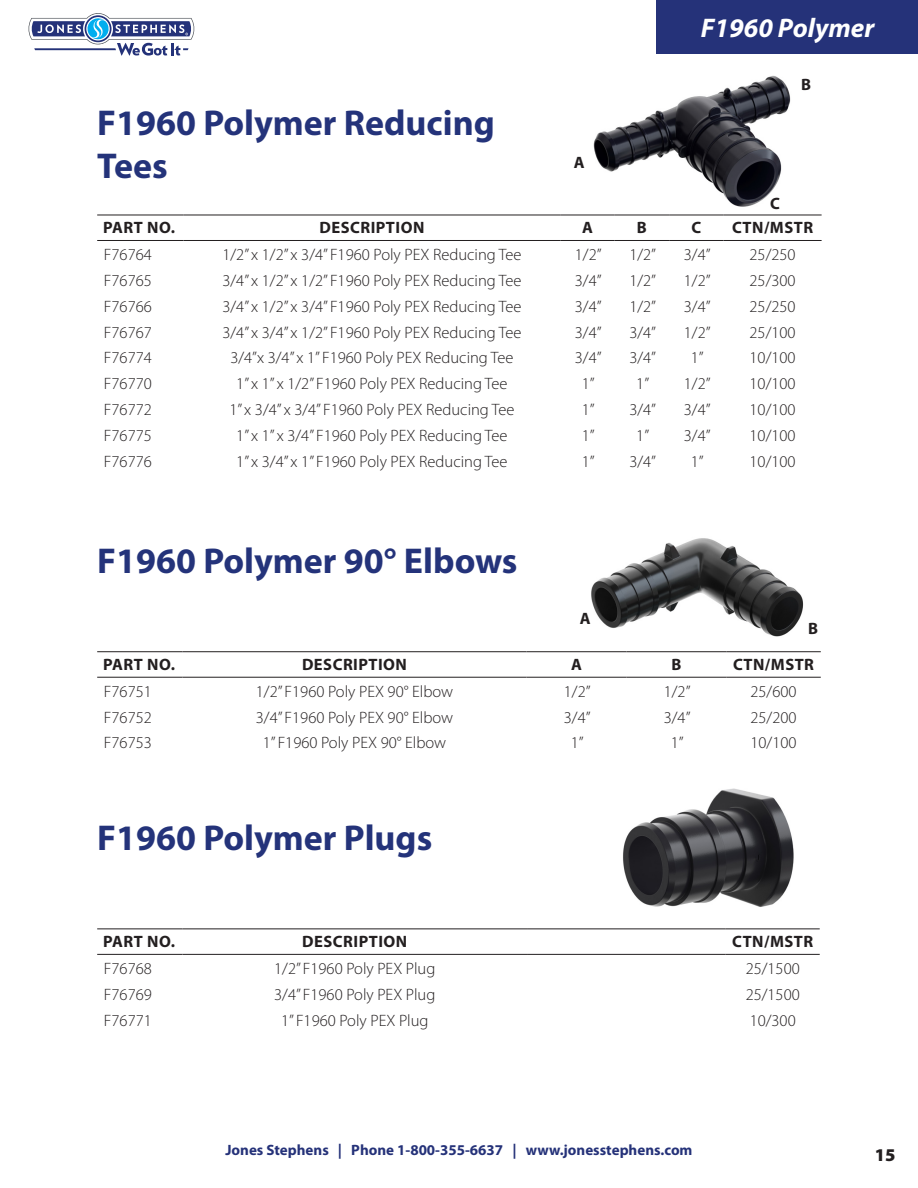
<style>
.page{position:relative;width:918px;height:1188px;background:#fff}
.page>*{position:absolute;margin:0;border:0;box-sizing:border-box;transform-origin:0 0}
.Part_Name{font:700 36px/43.2px "Myriad Pro";color:#24337a}
.t1{font:italic 700 27px "Myriad Pro";color:#fff}
.t2{font:900 18px "Myriad Pro";color:#231f20}
.t3{font:300 16.5px "Myriad Pro";color:#231f20}
.t4{font:700 16.5px "Myriad Pro";letter-spacing:.03em;color:#231f20}
.t5{font:700 15px "Myriad Pro";color:#253279}
</style>
<div class="page">
<div style="left:657px;top:0;width:261px;height:54px;background:#253279"></div>
<svg style="left:28px;top:13px;width:167px;height:43px"></svg>
<img style="left:591px;top:538px;width:213px;height:99px">
<img style="left:593px;top:76px;width:198px;height:131px">
<hr style="left:97px;top:215px;width:87px;height:1px;background:#231f20">
<hr style="left:184px;top:215px;width:376px;height:1px;background:#231f20">
<hr style="left:560px;top:215px;width:55px;height:1px;background:#231f20">
<hr style="left:615px;top:215px;width:54px;height:1px;background:#231f20">
<hr style="left:669px;top:215px;width:55px;height:1px;background:#231f20">
<hr style="left:724px;top:215px;width:98px;height:1px;background:#231f20">
<hr style="left:97px;top:240px;width:87px;height:1px;background:#231f20">
<hr style="left:184px;top:240px;width:376px;height:1px;background:#231f20">
<hr style="left:560px;top:240px;width:55px;height:1px;background:#231f20">
<hr style="left:615px;top:240px;width:54px;height:1px;background:#231f20">
<hr style="left:669px;top:240px;width:55px;height:1px;background:#231f20">
<hr style="left:724px;top:240px;width:98px;height:1px;background:#231f20">
<hr style="left:97px;top:651px;width:86px;height:1px;background:#231f20">
<hr style="left:183px;top:651px;width:344px;height:1px;background:#231f20">
<hr style="left:526px;top:651px;width:100px;height:1px;background:#231f20">
<hr style="left:626px;top:651px;width:100px;height:1px;background:#231f20">
<hr style="left:726px;top:651px;width:95px;height:1px;background:#231f20">
<hr style="left:97px;top:677px;width:86px;height:1px;background:#231f20">
<hr style="left:183px;top:677px;width:344px;height:1px;background:#231f20">
<hr style="left:526px;top:677px;width:100px;height:1px;background:#231f20">
<hr style="left:626px;top:677px;width:100px;height:1px;background:#231f20">
<hr style="left:726px;top:677px;width:95px;height:1px;background:#231f20">
<img style="left:623px;top:788px;width:171px;height:119px">
<hr style="left:97px;top:929px;width:86px;height:1px;background:#231f20">
<hr style="left:183px;top:929px;width:344px;height:1px;background:#231f20">
<hr style="left:527px;top:929px;width:199px;height:1px;background:#231f20">
<hr style="left:726px;top:929px;width:94px;height:1px;background:#231f20">
<hr style="left:97px;top:954px;width:86px;height:1px;background:#231f20">
<hr style="left:183px;top:954px;width:344px;height:1px;background:#231f20">
<hr style="left:527px;top:954px;width:199px;height:1px;background:#231f20">
<hr style="left:726px;top:954px;width:94px;height:1px;background:#231f20">
<p class="t1" style="left:701px;top:10px;width:175px">F1960 Polymer</p>
<p class="Part_Name" style="left:97px;top:100px;width:399px">F1960 Polymer Reducing<br>Tees</p>
<p class="t4" style="left:574px;top:151px;width:12px">A</p>
<p class="t4" style="left:801px;top:74px;width:11px">B</p>
<p class="t4" style="left:770px;top:193px;width:11px">C</p>
<p class="t4" style="left:103px;top:217px;width:73px">PART NO.</p>
<p class="t4" style="left:319px;top:217px;width:107px">DESCRIPTION</p>
<p class="t4" style="left:582px;top:217px;width:12px">A</p>
<p class="t4" style="left:637px;top:217px;width:11px">B</p>
<p class="t4" style="left:691px;top:217px;width:11px">C</p>
<p class="t4" style="left:732px;top:217px;width:83px">CTN/MSTR</p>
<p class="t3" style="left:104px;top:245px;width:49px">F76764</p>
<p class="t3" style="left:222px;top:245px;width:300px">1/2” x 1/2” x 3/4” F1960 Poly PEX Reducing Tee</p>
<p class="t3" style="left:575px;top:245px;width:28px">1/2”</p>
<p class="t3" style="left:629px;top:245px;width:28px">1/2”</p>
<p class="t3" style="left:684px;top:245px;width:28px">3/4”</p>
<p class="t3" style="left:750px;top:245px;width:48px">25/250</p>
<p class="t3" style="left:104px;top:271px;width:49px">F76765</p>
<p class="t3" style="left:222px;top:271px;width:300px">3/4” x 1/2” x 1/2” F1960 Poly PEX Reducing Tee</p>
<p class="t3" style="left:575px;top:271px;width:28px">3/4”</p>
<p class="t3" style="left:629px;top:271px;width:28px">1/2”</p>
<p class="t3" style="left:684px;top:271px;width:28px">1/2”</p>
<p class="t3" style="left:750px;top:271px;width:48px">25/300</p>
<p class="t3" style="left:104px;top:297px;width:49px">F76766</p>
<p class="t3" style="left:222px;top:297px;width:300px">3/4” x 1/2” x 3/4” F1960 Poly PEX Reducing Tee</p>
<p class="t3" style="left:575px;top:297px;width:28px">3/4”</p>
<p class="t3" style="left:629px;top:297px;width:28px">1/2”</p>
<p class="t3" style="left:684px;top:297px;width:28px">3/4”</p>
<p class="t3" style="left:750px;top:297px;width:48px">25/250</p>
<p class="t3" style="left:104px;top:323px;width:49px">F76767</p>
<p class="t3" style="left:222px;top:323px;width:300px">3/4” x 3/4” x 1/2” F1960 Poly PEX Reducing Tee</p>
<p class="t3" style="left:575px;top:323px;width:28px">3/4”</p>
<p class="t3" style="left:629px;top:323px;width:28px">3/4”</p>
<p class="t3" style="left:684px;top:323px;width:28px">1/2”</p>
<p class="t3" style="left:750px;top:323px;width:48px">25/100</p>
<p class="t3" style="left:104px;top:349px;width:49px">F76774</p>
<p class="t3" style="left:230px;top:349px;width:285px">3/4”x 3/4” x 1” F1960 Poly PEX Reducing Tee</p>
<p class="t3" style="left:575px;top:349px;width:28px">3/4”</p>
<p class="t3" style="left:629px;top:349px;width:28px">3/4”</p>
<p class="t3" style="left:691px;top:349px;width:14px">1”</p>
<p class="t3" style="left:750px;top:349px;width:48px">10/100</p>
<p class="t3" style="left:104px;top:375px;width:49px">F76770</p>
<p class="t3" style="left:236px;top:375px;width:273px">1” x 1” x 1/2” F1960 Poly PEX Reducing Tee</p>
<p class="t3" style="left:582px;top:375px;width:14px">1”</p>
<p class="t3" style="left:636px;top:375px;width:14px">1”</p>
<p class="t3" style="left:684px;top:375px;width:28px">1/2”</p>
<p class="t3" style="left:750px;top:375px;width:48px">10/100</p>
<p class="t3" style="left:104px;top:401px;width:49px">F76772</p>
<p class="t3" style="left:229px;top:401px;width:287px">1” x 3/4” x 3/4” F1960 Poly PEX Reducing Tee</p>
<p class="t3" style="left:582px;top:401px;width:14px">1”</p>
<p class="t3" style="left:629px;top:401px;width:28px">3/4”</p>
<p class="t3" style="left:684px;top:401px;width:28px">3/4”</p>
<p class="t3" style="left:750px;top:401px;width:48px">10/100</p>
<p class="t3" style="left:104px;top:427px;width:49px">F76775</p>
<p class="t3" style="left:236px;top:427px;width:273px">1” x 1” x 3/4” F1960 Poly PEX Reducing Tee</p>
<p class="t3" style="left:582px;top:427px;width:14px">1”</p>
<p class="t3" style="left:636px;top:427px;width:14px">1”</p>
<p class="t3" style="left:684px;top:427px;width:28px">3/4”</p>
<p class="t3" style="left:750px;top:427px;width:48px">10/100</p>
<p class="t3" style="left:104px;top:452px;width:49px">F76776</p>
<p class="t3" style="left:236px;top:452px;width:273px">1” x 3/4” x 1” F1960 Poly PEX Reducing Tee</p>
<p class="t3" style="left:582px;top:452px;width:14px">1”</p>
<p class="t3" style="left:629px;top:452px;width:28px">3/4”</p>
<p class="t3" style="left:691px;top:452px;width:14px">1”</p>
<p class="t3" style="left:750px;top:452px;width:48px">10/100</p>
<p class="Part_Name" style="left:97px;top:538px;width:422px">F1960 Polymer 90° Elbows</p>
<p class="t4" style="left:580px;top:608px;width:12px">A</p>
<p class="t4" style="left:808px;top:617px;width:11px">B</p>
<p class="t4" style="left:103px;top:654px;width:73px">PART NO.</p>
<p class="t4" style="left:302px;top:654px;width:107px">DESCRIPTION</p>
<p class="t4" style="left:571px;top:654px;width:12px">A</p>
<p class="t4" style="left:671px;top:654px;width:11px">B</p>
<p class="t4" style="left:733px;top:654px;width:83px">CTN/MSTR</p>
<p class="t3" style="left:104px;top:682px;width:49px">F76751</p>
<p class="t3" style="left:256px;top:682px;width:199px">1/2” F1960 Poly PEX 90° Elbow</p>
<p class="t3" style="left:564px;top:682px;width:28px">1/2”</p>
<p class="t3" style="left:664px;top:682px;width:28px">1/2”</p>
<p class="t3" style="left:751px;top:682px;width:48px">25/600</p>
<p class="t3" style="left:104px;top:708px;width:49px">F76752</p>
<p class="t3" style="left:256px;top:708px;width:199px">3/4” F1960 Poly PEX 90° Elbow</p>
<p class="t3" style="left:564px;top:708px;width:28px">3/4”</p>
<p class="t3" style="left:664px;top:708px;width:28px">3/4”</p>
<p class="t3" style="left:751px;top:708px;width:48px">25/200</p>
<p class="t3" style="left:104px;top:734px;width:49px">F76753</p>
<p class="t3" style="left:263px;top:734px;width:185px">1” F1960 Poly PEX 90° Elbow</p>
<p class="t3" style="left:571px;top:734px;width:14px">1”</p>
<p class="t3" style="left:671px;top:734px;width:14px">1”</p>
<p class="t3" style="left:751px;top:734px;width:48px">10/100</p>
<p class="Part_Name" style="left:97px;top:815px;width:337px">F1960 Polymer Plugs</p>
<p class="t4" style="left:103px;top:931px;width:73px">PART NO.</p>
<p class="t4" style="left:302px;top:931px;width:107px">DESCRIPTION</p>
<p class="t4" style="left:732px;top:931px;width:83px">CTN/MSTR</p>
<p class="t3" style="left:104px;top:959px;width:49px">F76768</p>
<p class="t3" style="left:274px;top:959px;width:163px">1/2” F1960 Poly PEX Plug</p>
<p class="t3" style="left:746px;top:959px;width:56px">25/1500</p>
<p class="t3" style="left:104px;top:985px;width:49px">F76769</p>
<p class="t3" style="left:274px;top:985px;width:163px">3/4” F1960 Poly PEX Plug</p>
<p class="t3" style="left:746px;top:985px;width:56px">25/1500</p>
<p class="t3" style="left:104px;top:1011px;width:49px">F76771</p>
<p class="t3" style="left:281px;top:1011px;width:149px">1” F1960 Poly PEX Plug</p>
<p class="t3" style="left:750px;top:1011px;width:48px">10/300</p>
<p class="t5" style="left:225px;top:1140px;width:469px">Jones Stephens | Phone 1-800-355-6637 | www.jonesstephens.com</p>
<p class="t2" style="left:875px;top:1143px;width:22px">15</p>
</div>
